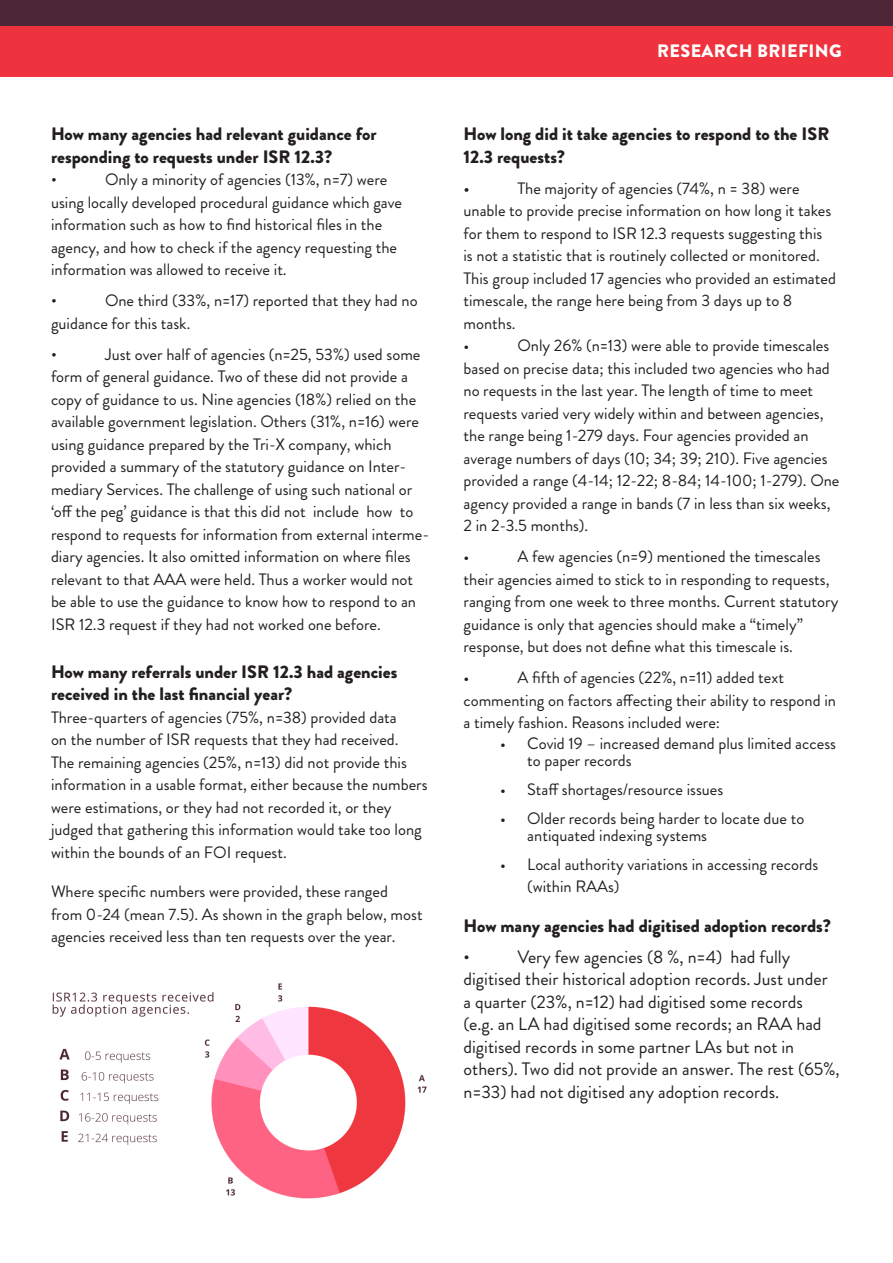
<style>
.page{position:relative;width:893px;height:1263px;background:#fff}
.page>*{position:absolute;margin:0;border:0;box-sizing:border-box;transform-origin:0 0}
.t1{font:18px/22.5px "Brandon Grotesque";color:#231f20}
.t2{font:900 18px/22.5px "Brandon Grotesque";color:#231f20}
.t3{font:900 18px "Brandon Grotesque";letter-spacing:.02em;color:#fff}
.t4{font:16.5px/22.5px "Brandon Grotesque";color:#231f20}
</style>
<div class="page">
<div style="left:0;top:26px;width:893px;height:51px;background:#ee333f"></div>
<div style="left:0;top:0;width:893px;height:26px;background:#4d2638"></div>
<img style="left:52px;top:983px;width:375px;height:216px">
<p class="t2" style="left:51px;top:123px;width:327px">How many agencies had relevant guidance for responding to requests under ISR 12.3?</p>
<p class="t4" style="left:51px;top:168px;width:7px">•</p>
<p class="t4" style="left:51px;top:168px;width:353px;text-indent:54px">Only a minority of agencies (13%, n=7) were using locally developed procedural guidance which gave information such as how to find historical files in the agency, and how to check if the agency requesting the information was allowed to receive it.</p>
<p class="t4" style="left:51px;top:289px;width:7px">•</p>
<p class="t4" style="left:51px;top:289px;width:368px;text-indent:54px">One third (33%, n=17) reported that they had no guidance for this task.</p>
<p class="t4" style="left:51px;top:343px;width:7px">•</p>
<p class="t4" style="left:51px;top:343px;width:380px;text-indent:54px">Just over half of agencies (n=25, 53%) used some form of general guidance. Two of these did not provide a copy of guidance to us. Nine agencies (18%) relied on the available government legislation. Others (31%, n=16) were using guidance prepared by the Tri-X company, which provided a summary of the statutory guidance on Inter&shy;mediary Services. The challenge of using such national or ‘off the peg’ guidance is that this did not include how to respond to requests for information from external interme&shy;diary agencies. It also omitted information on where files relevant to that AAA were held. Thus a worker would not be able to use the guidance to know how to respond to an ISR 12.3 request if they had not worked one before.</p>
<p class="t2" style="left:51px;top:660px;width:348px">How many referrals under ISR 12.3 had agencies received in the last financial year?</p>
<p class="t4" style="left:51px;top:706px;width:378px">Three-quarters of agencies (75%, n=38) provided data<br>on the number of ISR requests that they had received.<br>The remaining agencies (25%, n=13) did not provide this information in a usable format, either because the numbers were estimations, or they had not recorded it, or they judged that gathering this information would take too long within the bounds of an FOI request.</p>
<p class="t4" style="left:51px;top:881px;width:373px">Where specific numbers were provided, these ranged from 0-24 (mean 7.5). As shown in the graph below, most agencies received less than ten requests over the year.</p>
<p class="t3" style="left:657px;top:38px;width:186px">RESEARCH BRIEFING</p>
<p class="t2" style="left:463px;top:123px;width:367px">How long did it take agencies to respond to the ISR<br>12.3 requests?</p>
<p class="t1" style="left:463px;top:176px;width:8px">•</p>
<p class="t4" style="left:463px;top:177px;width:374px;text-indent:54px">The majority of agencies (74%, n = 38) were unable to provide precise information on how long it takes for them to respond to ISR 12.3 requests suggesting this<br>is not a statistic that is routinely collected or monitored.<br>This group included 17 agencies who provided an estimated timescale, the range here being from 3 days up to 8 months.</p>
<p class="t4" style="left:463px;top:334px;width:7px">•</p>
<p class="t4" style="left:463px;top:334px;width:377px;text-indent:54px">Only 26% (n=13) were able to provide timescales based on precise data; this included two agencies who had no requests in the last year. The length of time to meet requests varied very widely within and between agencies, the range being 1-279 days. Four agencies provided an average numbers of days (10; 34; 39; 210). Five agencies provided a range (4-14; 12-22; 8-84; 14-100; 1-279). One agency provided a range in bands (7 in less than six weeks, 2 in 2-3.5 months).</p>
<p class="t4" style="left:463px;top:545px;width:7px">•</p>
<p class="t4" style="left:463px;top:545px;width:376px;text-indent:54px">A few agencies (n=9) mentioned the timescales their agencies aimed to stick to in responding to requests, ranging from one week to three months. Current statutory guidance is only that agencies should make a “timely” response, but does not define what this timescale is.</p>
<p class="t4" style="left:463px;top:666px;width:7px">•</p>
<p class="t4" style="left:463px;top:666px;width:374px;text-indent:54px">A fifth of agencies (22%, n=11) added text commenting on factors affecting their ability to respond in a timely fashion. Reasons included were:</p>
<p class="t4" style="left:527px;top:735px;width:310px;line-height:16.5px;text-indent:-27px">• Covid 19 – increased demand plus limited access to paper records</p>
<p class="t4" style="left:500px;top:778px;width:225px">• Staff shortages/resource issues</p>
<p class="t4" style="left:527px;top:810px;width:278px;line-height:16.5px;text-indent:-27px">• Older records being harder to locate due to antiquated indexing systems</p>
<p class="t4" style="left:527px;top:853px;width:293px;text-indent:-27px">• Local authority variations in accessing records (within RAAs)</p>
<p class="t2" style="left:463px;top:914px;width:369px">How many agencies had digitised adoption records?</p>
<p class="t1" style="left:463px;top:946px;width:8px">•</p>
<p class="t1" style="left:463px;top:946px;width:378px;text-indent:54px">Very few agencies (8 %, n=4) had fully digitised their historical adoption records. Just under a quarter (23%, n=12) had digitised some records<br>(e.g. an LA had digitised some records; an RAA had digitised records in some partner LAs but not in others). Two did not provide an answer. The rest (65%, n=33) had not digitised any adoption records.</p>
</div>
